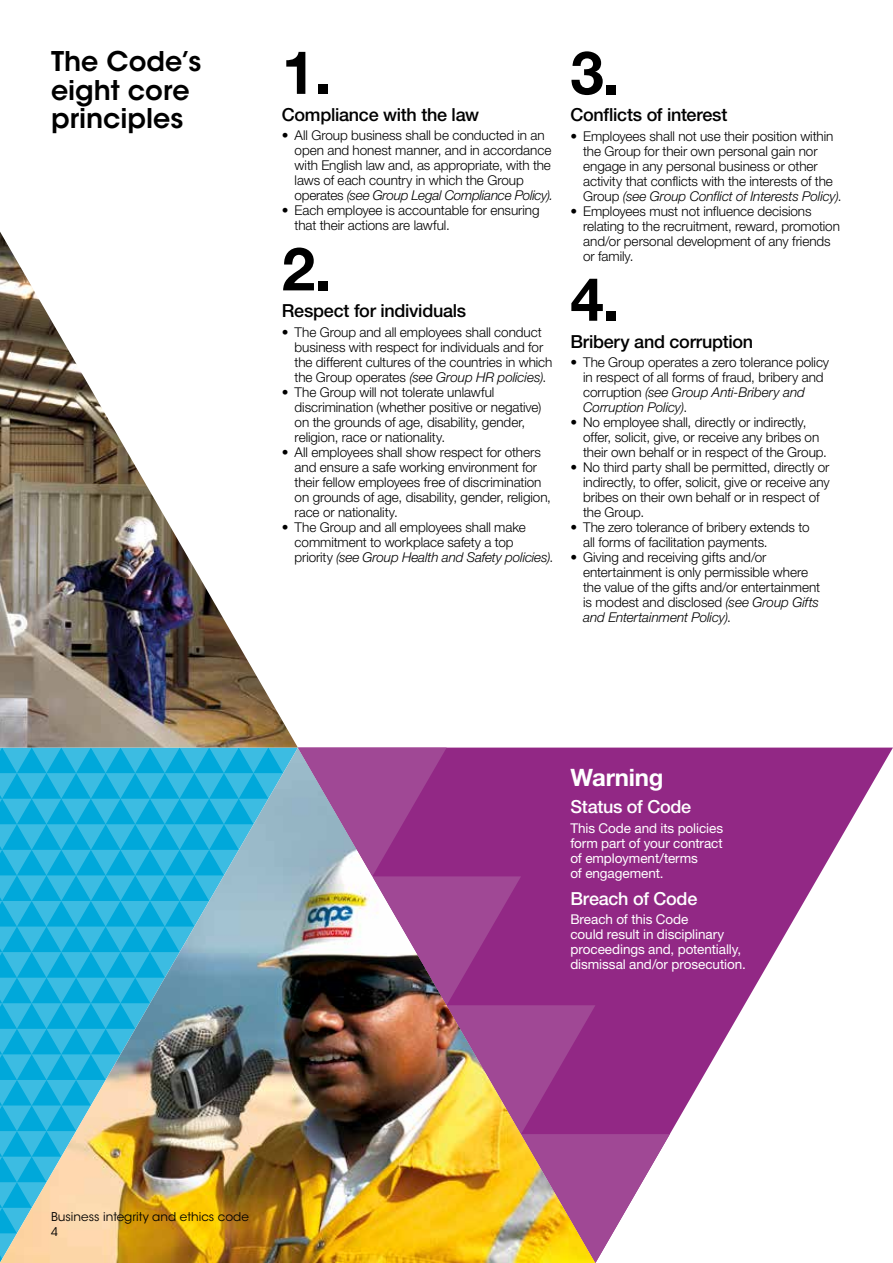
<style>
.page{position:relative;width:893px;height:1263px;background:#fff}
.page>*{position:absolute;margin:0;border:0;box-sizing:border-box;transform-origin:0 0}
.t1{font:700 60px "Helvetica Neue LT Std";color:#000}
.t2{font:600 27px/28.5px "ITC Avant Garde Std";color:#000}
.t3{font:700 24px "Helvetica Neue LT Std";letter-spacing:-.01em;color:#fff}
.t4{font:500 18px "Helvetica Neue LT Std";letter-spacing:-.015em;color:#000}
.t5{font:500 18px "Helvetica Neue LT Std";letter-spacing:-.015em;color:#fff}
.t6{font:300 13.5px/15px "Helvetica Neue LT Std";letter-spacing:-.005em;color:#000}
.t7{font:13.5px/15px "Helvetica Neue LT Std";letter-spacing:-.005em;color:#fff}
.t8{font:12px/15px "ITC Avant Garde Std";color:#000}
.s1{font-style:italic}
</style>
<div class="page">
<svg style="left:670px;top:747px;width:223px;height:387px"></svg>
<img style="left:0;top:232px;width:298px;height:515px">
<img style="left:0;top:747px;width:670px;height:516px">
<h2 class="t2" style="left:51px;top:47px;width:152px">The Code’s eight core principles</h2>
<h1 class="t1" style="left:282px;top:35px;width:51px">1.</h1>
<h3 class="t4" style="left:282px;top:104px;width:199px">Compliance with the law</h3>
<p class="t6" style="left:295px;top:128px;width:260px;text-indent:-13px">• All Group business shall be conducted in an open and honest manner, and in accordance with English law and, as appropriate, with the laws of each country in which the Group operates <span class="s1">(see Group Legal Compliance Policy).</span></p>
<p class="t6" style="left:295px;top:203px;width:246px;text-indent:-13px">• Each employee is accountable for ensuring that their actions are lawful.</p>
<h1 class="t1" style="left:282px;top:232px;width:51px">2.</h1>
<h3 class="t4" style="left:282px;top:300px;width:186px">Respect for individuals</h3>
<p class="t6" style="left:295px;top:324px;width:259px;text-indent:-13px">• The Group and all employees shall conduct business with respect for individuals and for the different cultures of the countries in which the Group operates <span class="s1">(see Group HR policies)</span>.</p>
<p class="t6" style="left:295px;top:384px;width:248px;text-indent:-13px">• The Group will not tolerate unlawful discrimination (whether positive or negative) on the grounds of age, disability, gender, religion, race or nationality.</p>
<p class="t6" style="left:295px;top:444px;width:258px;text-indent:-13px">• All employees shall show respect for others and ensure a safe working environment for their fellow employees free of discrimination on grounds of age, disability, gender, religion, race or nationality.</p>
<p class="t6" style="left:295px;top:519px;width:260px;text-indent:-13px">• The Group and all employees shall make commitment to workplace safety a top priority <span class="s1">(see Group Health and Safety policies)</span>.</p>
<h1 class="t1" style="left:570px;top:36px;width:51px">3.</h1>
<h3 class="t4" style="left:570px;top:104px;width:159px">Conflicts of interest</h3>
<p class="t6" style="left:583px;top:128px;width:260px;text-indent:-13px">• Employees shall not use their position within the Group for their own personal gain nor engage in any personal business or other activity that conflicts with the interests of the Group <span class="s1">(see Group Conflict of Interests Policy)</span>.</p>
<p class="t6" style="left:583px;top:203px;width:258px;text-indent:-13px">• Employees must not influence decisions relating to the recruitment, reward, promotion and/or personal development of any friends or family.</p>
<h1 class="t1" style="left:570px;top:262px;width:51px">4.</h1>
<h3 class="t4" style="left:570px;top:331px;width:184px">Bribery and corruption</h3>
<p class="t6" style="left:583px;top:355px;width:247px;text-indent:-13px">• The Group operates a zero tolerance policy in respect of all forms of fraud, bribery and corruption <span class="s1">(see Group Anti-Bribery and Corruption Policy)</span>.</p>
<p class="t6" style="left:583px;top:415px;width:245px;text-indent:-13px">• No employee shall, directly or indirectly, offer, solicit, give, or receive any bribes on their own behalf or in respect of the Group.</p>
<p class="t6" style="left:583px;top:460px;width:248px;text-indent:-13px">• No third party shall be permitted, directly or indirectly, to offer, solicit, give or receive any bribes on their own behalf or in respect of the Group.</p>
<p class="t6" style="left:583px;top:520px;width:228px;text-indent:-13px">• The zero tolerance of bribery extends to all forms of facilitation payments.</p>
<p class="t6" style="left:583px;top:550px;width:238px;text-indent:-13px">• Giving and receiving gifts and/or entertainment is only permissible where the value of the gifts and/or entertainment is modest and disclosed <span class="s1">(see Group Gifts and Entertainment Policy)</span>.</p>
<h3 class="t3" style="left:570px;top:763px;width:95px">Warning</h3>
<h3 class="t5" style="left:570px;top:796px;width:122px">Status of Code</h3>
<p class="t7" style="left:570px;top:820px;width:154px">This Code and its policies form part of your contract of employment/terms<br>of engagement.</p>
<h3 class="t5" style="left:570px;top:887px;width:128px">Breach of Code</h3>
<p class="t7" style="left:570px;top:912px;width:177px">Breach of this Code<br>could result in disciplinary proceedings and, potentially, dismissal and/or prosecution.</p>
<p class="t8" style="left:51px;top:1209px;width:199px">Business integrity and ethics code<br>4</p>
</div>
